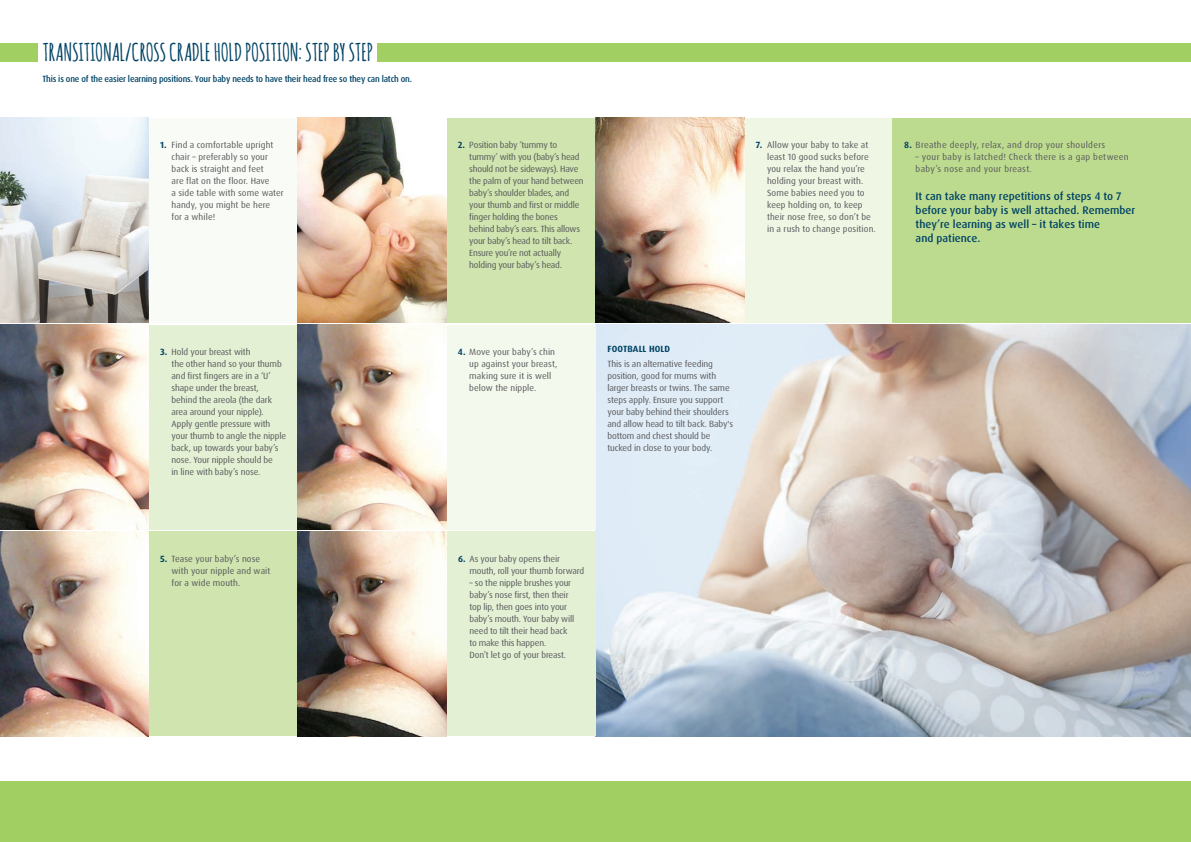
<style>
.page{position:relative;width:1191px;height:842px;background:#fff}
.page>*{position:absolute;margin:0;border:0;box-sizing:border-box;transform-origin:0 0}
.t1{font:700 24px "Amatic SC";letter-spacing:-.015em;color:#004365}
.t2{font:500 11px/14px "Dax OT";color:#004365}
.t3{font:9px/12px "Dax OT";letter-spacing:-.01em;color:#57585a}
.t4{font:9px/12px "Dax OT";letter-spacing:.01em;color:#57585a}
.t5{font:9px/12px "Dax OT";letter-spacing:.035em;color:#57585a}
.t6{font:500 9px "Dax OT";letter-spacing:-.02em;color:#004365;scale:.94 1}
.t7{font:700 9px "Dax OT";letter-spacing:.01em;color:#004365}
.s1{font-weight:700;color:#004365}
</style>
<div class="page">
<div style="left:0;top:43px;width:37px;height:19px;background:#a2cf62"></div>
<div style="left:0;top:781px;width:1191px;height:61px;background:#a2cf62"></div>
<img style="left:595px;top:325px;width:596px;height:411px">
<div style="left:149px;top:325px;width:149px;height:204px;background:#e4f0d4"></div>
<img style="left:0;top:325px;width:149px;height:204px">
<div style="left:446px;top:325px;width:149px;height:204px;background:#f4f9ed"></div>
<img style="left:298px;top:325px;width:148px;height:204px">
<div style="left:149px;top:532px;width:149px;height:204px;background:#cfe4ae"></div>
<img style="left:0;top:532px;width:149px;height:204px">
<div style="left:447px;top:532px;width:148px;height:204px;background:#e4f0d4"></div>
<img style="left:298px;top:532px;width:149px;height:204px">
<div style="left:149px;top:118px;width:149px;height:204px;background:#f9fcf6"></div>
<img style="left:0;top:118px;width:149px;height:204px">
<div style="left:446px;top:118px;width:149px;height:204px;background:#cfe4ae"></div>
<img style="left:298px;top:118px;width:148px;height:204px">
<div style="left:744px;top:118px;width:149px;height:204px;background:#eff6e4"></div>
<img style="left:595px;top:118px;width:149px;height:204px">
<div style="left:893px;top:118px;width:298px;height:204px;background:#bddb8f"></div>
<div style="left:377px;top:43px;width:814px;height:19px;background:#a2cf62"></div>
<h1 class="t1" style="left:42px;top:35px;width:332px">TRANSITIONAL/CROSS CRADLE HOLD POSITION: STEP BY STEP</h1>
<p class="t6" style="left:42px;top:73px;width:395px">This is one of the easier learning positions. Your baby needs to have their head free so they can latch on.</p>
<p class="t4" style="left:171px;top:139px;width:114px;text-indent:-11px"><span class="s1">1.</span> Find a comfortable upright chair – preferably so your back is straight and feet<br>are flat on the floor. Have<br>a side table with some water handy, you might be here<br>for a while!</p>
<p class="t3" style="left:469px;top:139px;width:116px;text-indent:-11px"><span class="s1">2.</span> Position baby ‘tummy to tummy’ with you (baby’s head should not be sideways). Have the palm of your hand between baby’s shoulder blades, and your thumb and first or middle finger holding the bones behind baby’s ears. This allows your baby’s head to tilt back.<br>Ensure you’re not actually holding your baby’s head.</p>
<p class="t4" style="left:767px;top:139px;width:110px;text-indent:-11px"><span class="s1">7.</span> Allow your baby to take at least 10 good sucks before you relax the hand you’re holding your breast with.<br>Some babies need you to keep holding on, to keep their nose free, so don’t be in a rush to change position.</p>
<p class="t5" style="left:904px;top:139px;width:202px"><span class="s1">8.</span> Breathe deeply, relax, and drop your shoulders</p>
<p class="t5" style="left:915px;top:151px;width:214px">– your baby is latched! Check there is a gap between baby’s nose and your breast.</p>
<p class="t2" style="left:915px;top:189px;width:221px">It can take many repetitions of steps 4 to 7 before your baby is well attached. Remember they’re learning as well – it takes time<br>and patience.</p>
<p class="t3" style="left:171px;top:346px;width:116px;text-indent:-11px"><span class="s1">3.</span> Hold your breast with<br>the other hand so your thumb and first fingers are in a ‘U’ shape under the breast, behind the areola (the dark area around your nipple).<br>Apply gentle pressure with your thumb to angle the nipple back, up towards your baby’s nose. Your nipple should be<br>in line with baby’s nose.</p>
<p class="t4" style="left:469px;top:346px;width:90px;text-indent:-11px"><span class="s1">4.</span> Move your baby’s chin up against your breast, making sure it is well below the nipple.</p>
<p class="t7" style="left:607px;top:343px;width:64px">FOOTBALL HOLD</p>
<p class="t3" style="left:607px;top:358px;width:127px">This is an alternative feeding position, good for mums with larger breasts or twins. The same steps apply. Ensure you support your baby behind their shoulders and allow head to tilt back. Baby's bottom and chest should be tucked in close to your body.</p>
<p class="t4" style="left:171px;top:553px;width:100px;text-indent:-11px"><span class="s1">5.</span> Tease your baby’s nose with your nipple and wait for a wide mouth.</p>
<p class="t3" style="left:469px;top:553px;width:116px;text-indent:-11px"><span class="s1">6.</span> As your baby opens their mouth, roll your thumb forward</p>
<p class="t3" style="left:469px;top:577px;width:106px">– so the nipple brushes your baby’s nose first, then their top lip, then goes into your baby’s mouth. Your baby will need to tilt their head back to make this happen.<br>Don’t let go of your breast.</p>
</div>
